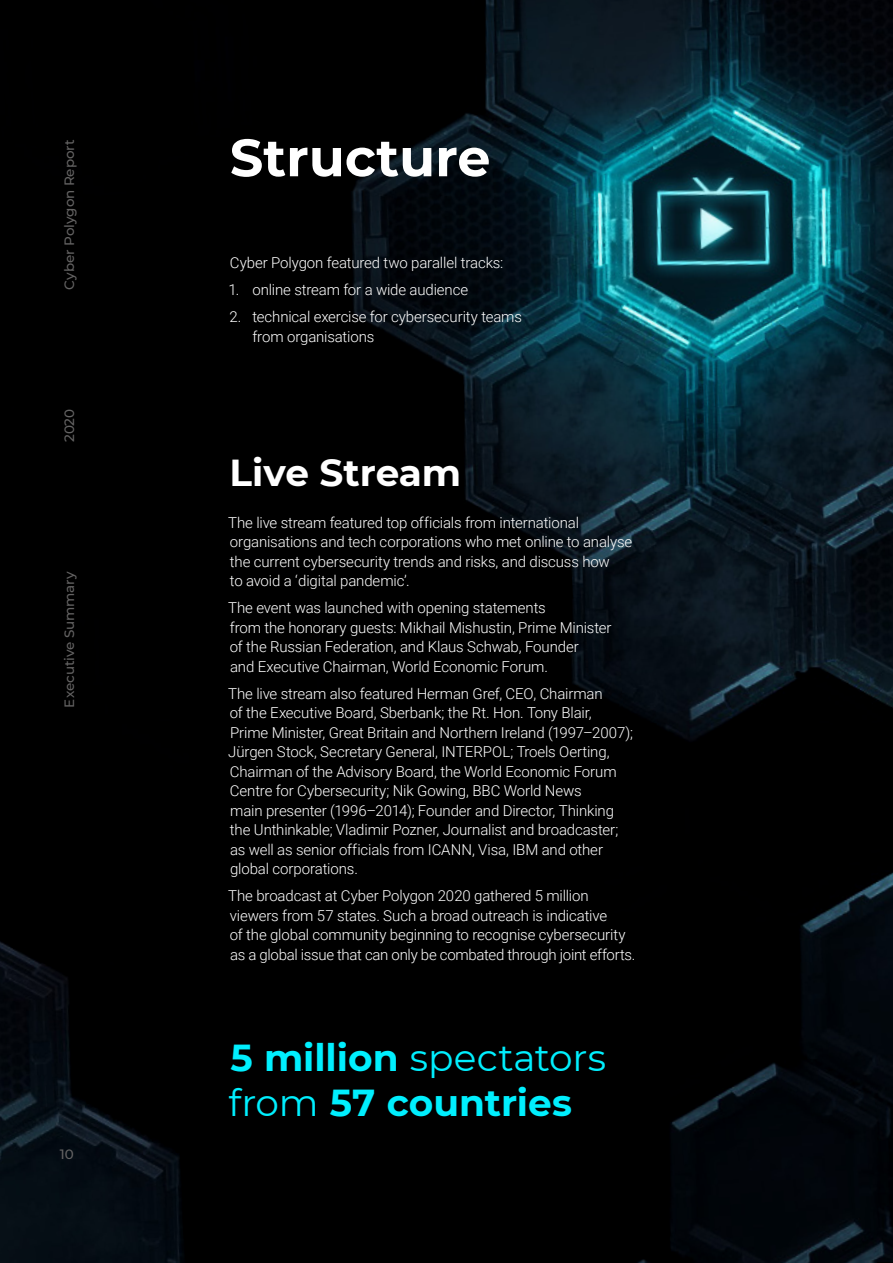
<style>
.page{position:relative;width:893px;height:1263px;background:#fff}
.page>*{position:absolute;margin:0;border:0;box-sizing:border-box;transform-origin:0 0}
.t1{font:700 52.5px "Montserrat";color:#fff}
.t2{font:700 37.5px/45px "Montserrat";color:#00effe}
.t3{font:700 37.5px "Montserrat";color:#fff}
.t4{font:300 15px/19.5px "Roboto";letter-spacing:-.01em;color:#fff}
.t5{font:500 13.5px "Montserrat";letter-spacing:-.005em;color:#646363}
.s1{font-weight:400}
</style>
<div class="page">
<img style="left:0;top:0;width:893px;height:1263px">
<p class="t5" style="left:60px;top:289px;width:152px;rotate:-90deg">Cyber Polygon Report</p>
<p class="t5" style="left:60px;top:442px;width:35px;rotate:-90deg">2020</p>
<p class="t5" style="left:60px;top:708px;width:138px;rotate:-90deg">Executive Summary</p>
<p class="t5" style="left:60px;top:1145px;width:16px">10</p>
<h1 class="t1" style="left:230px;top:120px;width:262px">Structure</h1>
<p class="t4" style="left:230px;top:252px;width:275px">Cyber Polygon featured two parallel tracks:</p>
<p class="t4" style="left:228px;top:279px;width:241px">1. online stream for a wide audience</p>
<p class="t4" style="left:252px;top:306px;width:271px;text-indent:-23px">2. technical exercise for cybersecurity teams from organisations</p>
<h2 class="t3" style="left:230px;top:445px;width:233px">Live Stream</h2>
<p class="t4" style="left:228px;top:512px;width:406px">The live stream featured top officials from international organisations and tech corporations who met online to analyse the current cybersecurity trends and risks, and discuss how<br>to avoid a ‘digital pandemic’.</p>
<p class="t4" style="left:228px;top:597px;width:385px">The event was launched with opening statements<br>from the honorary guests: Mikhail Mishustin, Prime Minister of the Russian Federation, and Klaus Schwab, Founder<br>and Executive Chairman, World Economic Forum.</p>
<p class="t4" style="left:228px;top:683px;width:406px">The live stream also featured Herman Gref, CEO, Chairman<br>of the Executive Board, Sberbank; the Rt. Hon. Tony Blair,<br>Prime Minister, Great Britain and Northern Ireland (1997–2007); Jürgen Stock, Secretary General, INTERPOL; Troels Oerting, Chairman of the Advisory Board, the World Economic Forum Centre for Cybersecurity; Nik Gowing, BBC World News<br>main presenter (1996–2014); Founder and Director, Thinking the Unthinkable; Vladimir Pozner, Journalist and broadcaster; as well as senior officials from ICANN, Visa, IBM and other global corporations.</p>
<p class="t4" style="left:228px;top:885px;width:409px">The broadcast at Cyber Polygon 2020 gathered 5 million viewers from 57 states. Such a broad outreach is indicative<br>of the global community beginning to recognise cybersecurity as a global issue that can only be combated through joint efforts.</p>
<h2 class="t2" style="left:229px;top:1033px;width:379px">5 million <span class="s1">spectators from</span> 57 countries</h2>
</div>
